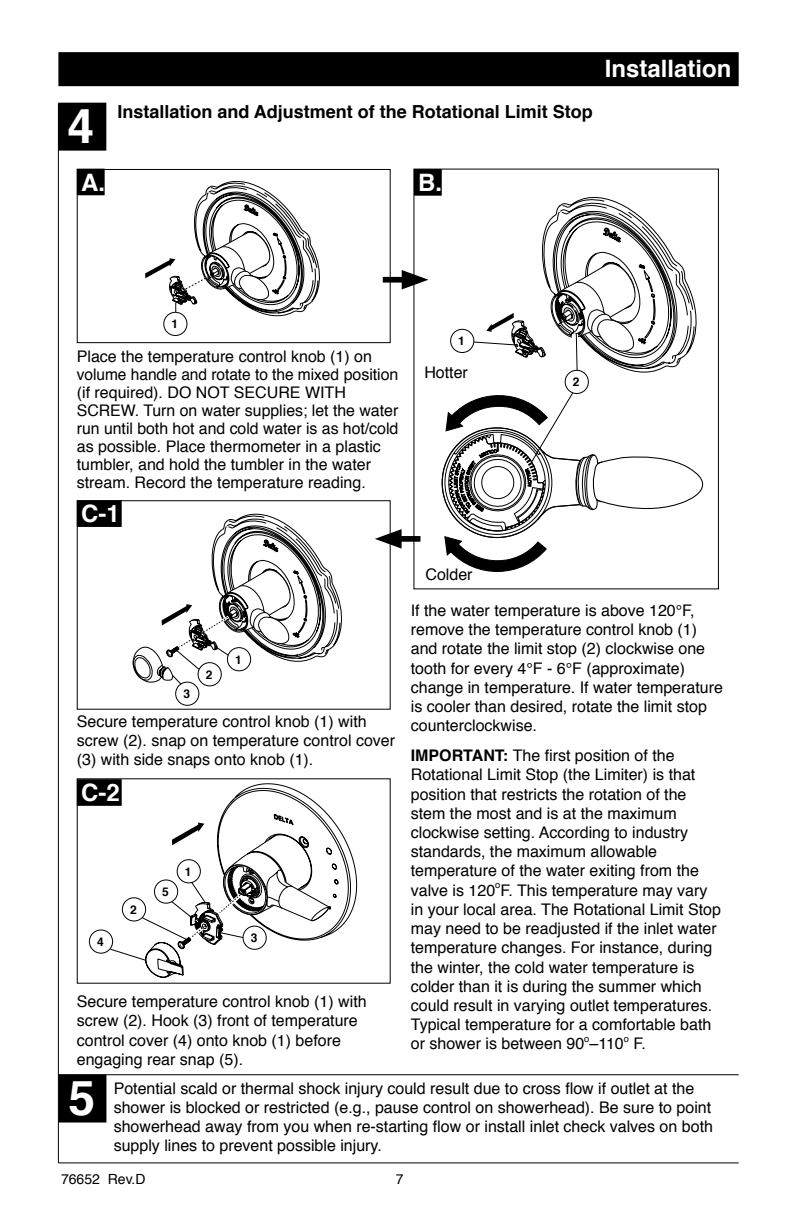
<style>
.page{position:relative;width:792px;height:1224px;background:#fff}
.page>*{position:absolute;margin:0;border:0;box-sizing:border-box;transform-origin:0 0}
.t1{font:700 48px "Helvetica";color:#fff}
.t2{font:700 24px "Helvetica";color:#fff}
.t3{font:700 18px "Helvetica";color:#000}
.t4{font:16px/19.2px "Helvetica";color:#000}
.t5{font:14px "Helvetica";color:#000}
.t6{font:700 12px "Helvetica";color:#000}
.t7{font:9.4px "Helvetica";color:#000}
.s1{font-weight:700}
</style>
<div class="page">
<div style="left:59px;top:53px;width:679px;height:32px;background:#000"></div>
<div style="left:58px;top:52px;width:681px;height:34px;border:2px solid #000"></div>
<div style="left:59px;top:104px;width:46px;height:46px;background:#000"></div>
<div style="left:58px;top:103px;width:48px;height:48px;border:2px solid #000"></div>
<hr style="left:58px;top:103px;width:1px;height:1060px;background:#000">
<hr style="left:58px;top:1162px;width:681px;height:1px;background:#000">
<div style="left:78px;top:170px;width:26px;height:24px;background:#000"></div>
<div style="left:77px;top:169px;width:28px;height:26px;border:2px solid #000"></div>
<div style="left:415px;top:170px;width:26px;height:25px;background:#000"></div>
<div style="left:414px;top:169px;width:28px;height:27px;border:2px solid #000"></div>
<div style="left:60px;top:1076px;width:45px;height:46px;background:#000"></div>
<div style="left:59px;top:1075px;width:47px;height:48px;border:2px solid #000"></div>
<hr style="left:58px;top:1074px;width:681px;height:1px;background:#000">
<div style="left:78px;top:501px;width:43px;height:25px;background:#000"></div>
<div style="left:77px;top:500px;width:45px;height:27px;border:2px solid #000"></div>
<div style="left:78px;top:780px;width:43px;height:25px;background:#000"></div>
<div style="left:77px;top:779px;width:45px;height:27px;border:2px solid #000"></div>
<svg style="left:145px;top:181px;width:175px;height:135px"></svg>
<svg style="left:133px;top:514px;width:209px;height:173px"></svg>
<svg style="left:109px;top:783px;width:248px;height:195px"></svg>
<svg style="left:473px;top:197px;width:224px;height:187px"></svg>
<svg style="left:441px;top:392px;width:263px;height:180px"></svg>
<div style="left:383px;top:277px;width:29px;height:6px;background:#000"></div>
<svg style="left:402px;top:270px;width:26px;height:19px"></svg>
<div style="left:391px;top:536px;width:29px;height:6px;background:#000"></div>
<svg style="left:375px;top:529px;width:27px;height:20px"></svg>
<div style="left:77px;top:169px;width:314px;height:174px;border:1px solid #000"></div>
<div style="left:414px;top:169px;width:305px;height:420px;border:1px solid #000"></div>
<div style="left:243px;top:926px;width:23px;height:23px;background:#fff;border-radius:50%"></div>
<div style="left:243px;top:926px;width:24px;height:24px;border:1px solid #000;border-radius:50%"></div>
<div style="left:177px;top:860px;width:23px;height:23px;background:#fff;border-radius:50%"></div>
<div style="left:177px;top:859px;width:24px;height:24px;border:1px solid #000;border-radius:50%"></div>
<svg style="left:154px;top:880px;width:24px;height:23px"></svg>
<div style="left:154px;top:879px;width:24px;height:25px;border:1px solid #000;border-radius:50%"></div>
<div style="left:160px;top:885px;width:12px;height:14px;background:#fff"></div>
<svg style="left:122px;top:898px;width:24px;height:23px"></svg>
<div style="left:122px;top:897px;width:24px;height:24px;border:1px solid #000;border-radius:50%"></div>
<div style="left:128px;top:903px;width:12px;height:13px;background:#fff"></div>
<svg style="left:89px;top:930px;width:24px;height:23px"></svg>
<div style="left:89px;top:929px;width:24px;height:25px;border:1px solid #000;border-radius:50%"></div>
<div style="left:95px;top:935px;width:12px;height:14px;background:#fff"></div>
<svg style="left:227px;top:648px;width:24px;height:23px"></svg>
<div style="left:227px;top:647px;width:24px;height:24px;border:1px solid #000;border-radius:50%"></div>
<div style="left:233px;top:653px;width:12px;height:13px;background:#fff"></div>
<div style="left:198px;top:663px;width:23px;height:23px;background:#fff;border-radius:50%"></div>
<div style="left:198px;top:662px;width:24px;height:24px;border:1px solid #000;border-radius:50%"></div>
<div style="left:176px;top:682px;width:23px;height:23px;background:#fff;border-radius:50%"></div>
<div style="left:175px;top:682px;width:24px;height:24px;border:1px solid #000;border-radius:50%"></div>
<svg style="left:451px;top:329px;width:23px;height:24px"></svg>
<div style="left:450px;top:329px;width:24px;height:24px;border:1px solid #000;border-radius:50%"></div>
<div style="left:456px;top:334px;width:12px;height:14px;background:#fff"></div>
<svg style="left:565px;top:370px;width:23px;height:24px"></svg>
<div style="left:565px;top:370px;width:24px;height:24px;border:1px solid #000;border-radius:50%"></div>
<div style="left:571px;top:375px;width:12px;height:14px;background:#fff"></div>
<svg style="left:164px;top:312px;width:23px;height:24px"></svg>
<div style="left:163px;top:312px;width:24px;height:24px;border:1px solid #000;border-radius:50%"></div>
<div style="left:169px;top:317px;width:12px;height:14px;background:#fff"></div>
<h1 class="t1" style="left:67px;top:87px;width:28px">4</h1>
<p class="t3" style="left:117px;top:97px;width:477px">Installation and Adjustment of the Rotational Limit Stop</p>
<h2 class="t2" style="left:81px;top:163px;width:25px">A.</h2>
<h2 class="t2" style="left:418px;top:163px;width:25px">B.</h2>
<h2 class="t2" style="left:605px;top:49px;width:128px">Installation</h2>
<p class="t6" style="left:171px;top:315px;width:8px">1</p>
<p class="t4" style="left:77px;top:348px;width:323px;line-height:18px">Place the temperature control knob (1) on volume handle and rotate to the mixed position (if required). DO NOT SECURE WITH SCREW. Turn on water supplies; let the water run until both hot and cold water is as hot/cold as possible. Place thermometer in a plastic tumbler, and hold the tumbler in the water stream. Record the temperature reading.</p>
<h2 class="t2" style="left:81px;top:495px;width:40px">C-1</h2>
<p class="t6" style="left:458px;top:332px;width:8px">1</p>
<p class="t4" style="left:424px;top:364px;width:45px">Hotter</p>
<p class="t4" style="left:425px;top:566px;width:49px">Colder</p>
<p class="t6" style="left:573px;top:373px;width:8px">2</p>
<p class="t6" style="left:183px;top:684px;width:8px">3</p>
<p class="t6" style="left:206px;top:665px;width:8px">2</p>
<p class="t6" style="left:235px;top:650px;width:8px">1</p>
<p class="t4" style="left:77px;top:712px;width:320px">Secure temperature control knob (1) with screw (2). snap on temperature control cover (3) with side snaps onto knob (1).</p>
<h2 class="t2" style="left:81px;top:773px;width:40px">C-2</h2>
<p class="t6" style="left:97px;top:932px;width:8px">4</p>
<p class="t6" style="left:130px;top:900px;width:8px">2</p>
<p class="t6" style="left:162px;top:882px;width:8px">5</p>
<p class="t6" style="left:185px;top:862px;width:8px">1</p>
<p class="t6" style="left:251px;top:928px;width:8px">3</p>
<p class="t4" style="left:77px;top:993px;width:291px">Secure temperature control knob (1) with screw (2). Hook (3) front of temperature control cover (4) onto knob (1) before engaging rear snap (5).</p>
<p class="t4" style="left:411px;top:601px;width:314px">If the water temperature is above 120°F, remove the temperature control knob (1) and rotate the limit stop (2) clockwise one tooth for every 4°F - 6°F (approximate) change in temperature. If water temperature is cooler than desired, rotate the limit stop counterclockwise.</p>
<p class="t4" style="left:411px;top:747px;width:298px"><span class="s1">IMPORTANT:</span> The first position of the Rotational Limit Stop (the Limiter) is that position that restricts the rotation of the stem the most and is at the maximum clockwise setting. According to industry standards, the maximum allowable temperature of the water exiting from the valve is 120 F. This temperature may vary</p>
<p class="t7" style="left:495px;top:877px;width:7px">o</p>
<p class="t4" style="left:411px;top:900px;width:312px">in your local area. The Rotational Limit Stop may need to be readjusted if the inlet water temperature changes. For instance, during the winter, the cold water temperature is colder than it is during the summer which could result in varying outlet temperatures.<br>Typical temperature for a comfortable bath or shower is between 90 –110</p>
<p class="t7" style="left:584px;top:1031px;width:7px">o</p>
<p class="t7" style="left:624px;top:1031px;width:7px">o</p>
<p class="t4" style="left:634px;top:1035px;width:14px">F.</p>
<h1 class="t1" style="left:69px;top:1059px;width:28px">5</h1>
<p class="t4" style="left:114px;top:1079px;width:601px">Potential scald or thermal shock injury could result due to cross flow if outlet at the shower is blocked or restricted (e.g., pause control on showerhead). Be sure to point showerhead away from you when re-starting flow or install inlet check valves on both supply lines to prevent possible injury.</p>
<p class="t5" style="left:61px;top:1168px;width:86px">76652 Rev.D</p>
<p class="t5" style="left:396px;top:1168px;width:9px">7</p>
</div>
